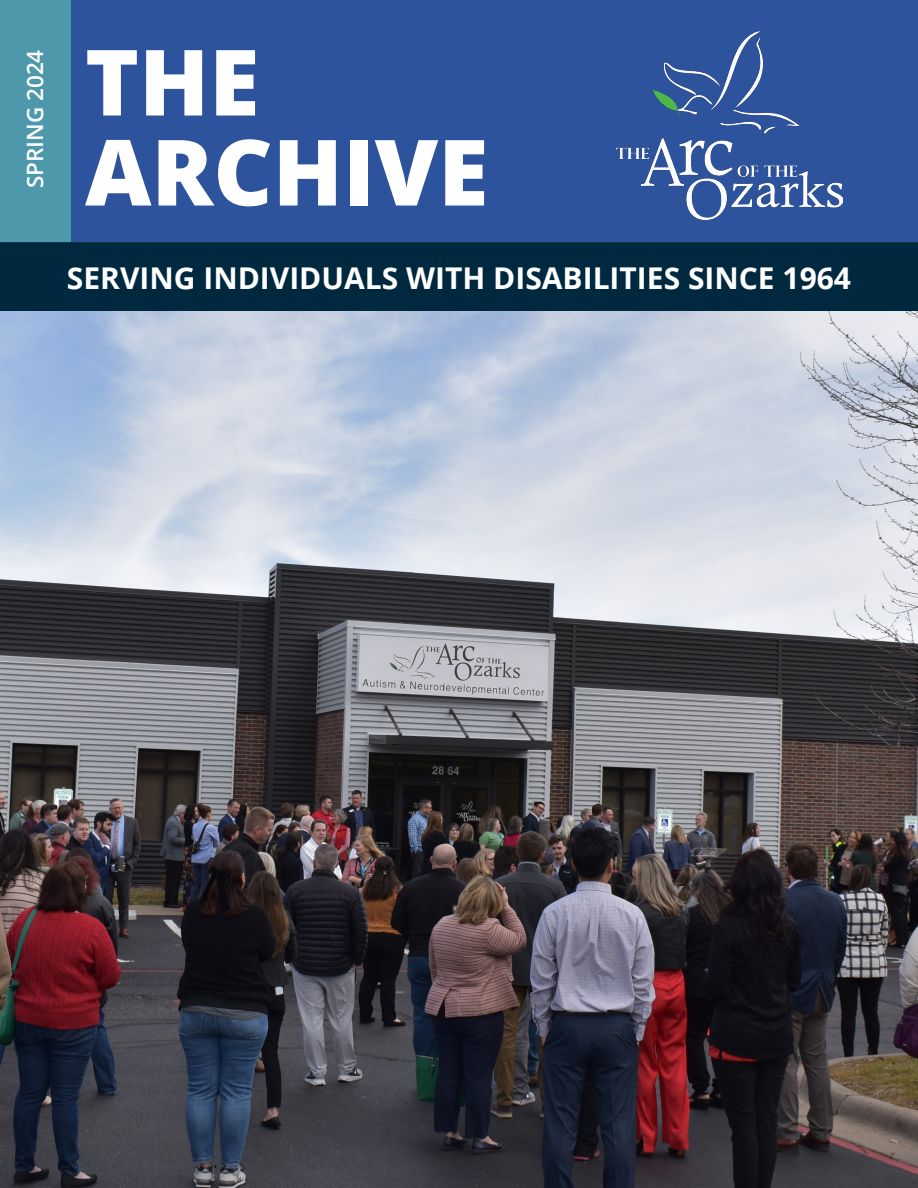
<style>
.page{position:relative;width:918px;height:1188px;background:#fff}
.page>*{position:absolute;margin:0;border:0;box-sizing:border-box;transform-origin:0 0}
.t1{font:800 91.5px "Open Sans";color:#fff}
.t2{font:700 30px "Open Sans";color:#fff}
.DATE{font:600 22.5px "Open Sans";color:#fff}
</style>
<div class="page">
<div style="left:0;top:0;width:110px;height:304px;background:#4d98aa"></div>
<div style="left:71px;top:0;width:847px;height:304px;background:#2e539d"></div>
<img style="left:0;top:311px;width:918px;height:877px">
<div style="left:0;top:243px;width:918px;height:68px;background:#002940"></div>
<img style="left:616px;top:31px;width:226px;height:189px">
<p class="DATE" style="left:19px;top:188px;width:140px;rotate:-90deg">SPRING 2024</p>
<p class="t1" style="left:85px;top:13px;width:176px">THE</p>
<p class="t1" style="left:85px;top:103px;width:405px">ARCHIVE</p>
<p class="t2" style="left:67px;top:257px;width:786px">SERVING INDIVIDUALS WITH DISABILITIES SINCE 1964</p>
</div>
